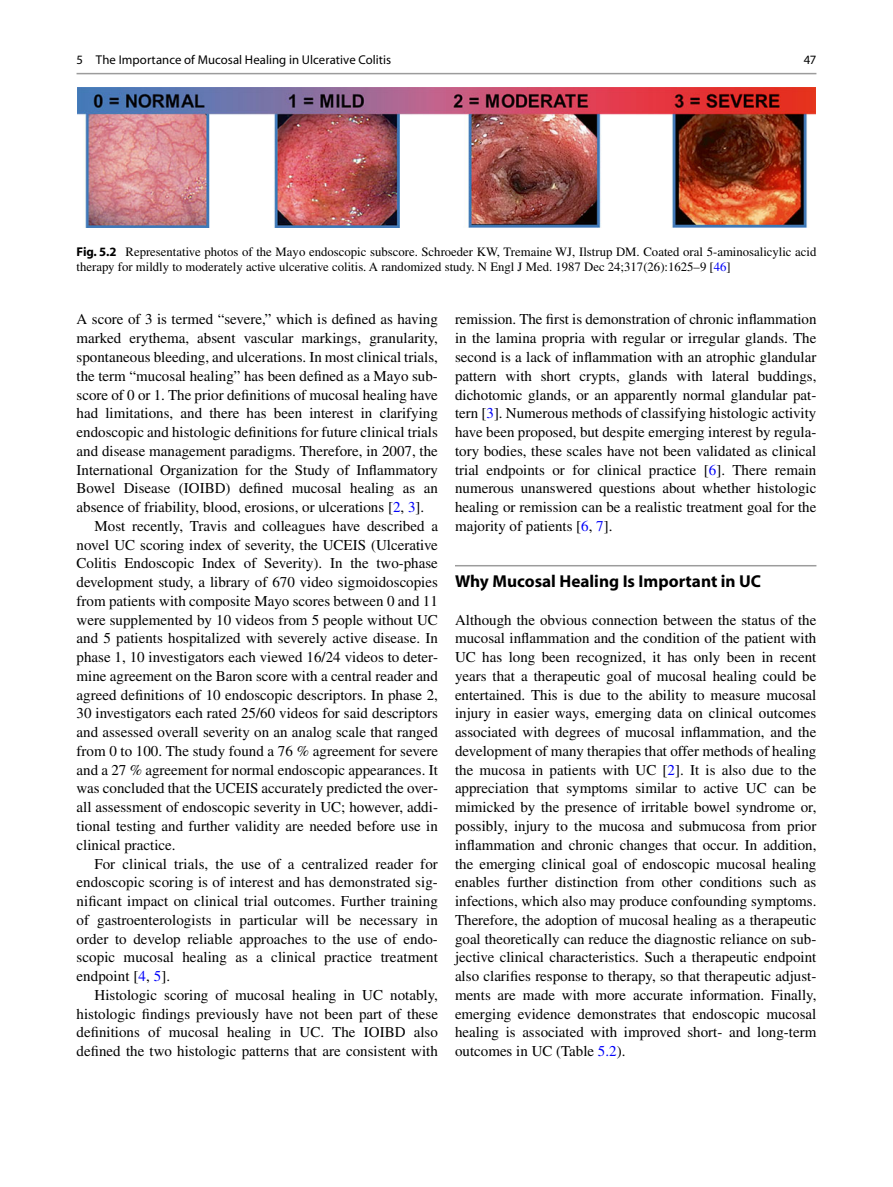
<style>
.page{position:relative;width:893px;height:1187px;background:#fff}
.page>*{position:absolute;margin:0;border:0;box-sizing:border-box;transform-origin:0 0}
.t1{font:700 17.25px "Jfhkdy Myriad";color:#000}
.t2{font:15px/18.8px "Mvphkd Times";color:#000;text-align:justify}
.t3{font:12.75px/15px "Mvphkd Times";color:#000}
.t4{font:12.75px "Nncwdh Myriad";letter-spacing:.005em;color:#000}
.s1{font-family:"Jfhkdy Myriad";font-weight:700}
.s2{color:#0000fa}
</style>
<div class="page">
<hr style="left:455px;top:565px;width:361px;height:1px;background:#9c9c9c">
<img style="left:77px;top:88px;width:738px;height:140px">
<hr style="left:77px;top:73px;width:739px;height:1px;background:#9c9c9c">
<p class="t4" style="left:77px;top:55px;width:316px">5 The Importance of Mucosal Healing in Ulcerative Colitis</p>
<p class="t4" style="left:804px;top:55px;width:14px">47</p>
<p class="t3" style="left:77px;top:246px;width:741px"><span class="s1">Fig. 5.2</span> Representative photos of the Mayo endoscopic subscore. Schroeder KW, Tremaine WJ, Ilstrup DM. Coated oral 5-aminosalicylic acid therapy for mildly to moderately active ulcerative colitis. A randomized study. N Engl J Med. 1987 Dec 24;317(26):1625–9 [ <span class="s2">46</span> ]</p>
<p class="t2" style="left:77px;top:311px;width:363px">A score of 3 is termed “severe,” which is defined as having</p>
<p class="t2" style="left:77px;top:330px;width:363px">marked erythema, absent vascular markings, granularity,</p>
<p class="t2" style="left:77px;top:349px;width:363px">spontaneous bleeding, and ulcerations. In most clinical trials,</p>
<p class="t2" style="left:77px;top:368px;width:363px">the term “mucosal healing” has been defined as a Mayo sub-</p>
<p class="t2" style="left:77px;top:386px;width:363px">score of 0 or 1. The prior definitions of mucosal healing have</p>
<p class="t2" style="left:77px;top:405px;width:363px">had limitations, and there has been interest in clarifying</p>
<p class="t2" style="left:77px;top:424px;width:363px">endoscopic and histologic definitions for future clinical trials</p>
<p class="t2" style="left:77px;top:443px;width:363px">and disease management paradigms. Therefore, in 2007, the</p>
<p class="t2" style="left:77px;top:461px;width:363px">International Organization for the Study of Inflammatory</p>
<p class="t2" style="left:77px;top:480px;width:363px">Bowel Disease (IOIBD) defined mucosal healing as an</p>
<p class="t2" style="left:77px;top:499px;width:349px">absence of friability, blood, erosions, or ulcerations [ <span class="s2">2</span> , <span class="s2">3</span> ].</p>
<p class="t2" style="left:95px;top:518px;width:345px">Most recently, Travis and colleagues have described a</p>
<p class="t2" style="left:77px;top:536px;width:363px">novel UC scoring index of severity, the UCEIS (Ulcerative</p>
<p class="t2" style="left:77px;top:555px;width:363px">Colitis Endoscopic Index of Severity). In the two-phase</p>
<p class="t2" style="left:77px;top:574px;width:363px">development study, a library of 670 video sigmoidoscopies</p>
<p class="t2" style="left:77px;top:593px;width:363px">from patients with composite Mayo scores between 0 and 11</p>
<p class="t2" style="left:77px;top:611px;width:363px">were supplemented by 10 videos from 5 people without UC</p>
<p class="t2" style="left:77px;top:630px;width:363px">and 5 patients hospitalized with severely active disease. In</p>
<p class="t2" style="left:77px;top:649px;width:363px">phase 1, 10 investigators each viewed 16/24 videos to deter-</p>
<p class="t2" style="left:77px;top:668px;width:363px">mine agreement on the Baron score with a central reader and</p>
<p class="t2" style="left:77px;top:686px;width:363px">agreed definitions of 10 endoscopic descriptors. In phase 2,</p>
<p class="t2" style="left:77px;top:705px;width:363px">30 investigators each rated 25/60 videos for said descriptors</p>
<p class="t2" style="left:77px;top:724px;width:363px">and assessed overall severity on an analog scale that ranged</p>
<p class="t2" style="left:77px;top:743px;width:363px">from 0 to 100. The study found a 76 % agreement for severe</p>
<p class="t2" style="left:77px;top:761px;width:363px">and a 27 % agreement for normal endoscopic appearances. It</p>
<p class="t2" style="left:77px;top:780px;width:363px">was concluded that the UCEIS accurately predicted the over-</p>
<p class="t2" style="left:77px;top:799px;width:363px">all assessment of endoscopic severity in UC; however, addi-</p>
<p class="t2" style="left:77px;top:818px;width:363px">tional testing and further validity are needed before use in</p>
<p class="t2" style="left:77px;top:836px;width:101px">clinical practice.</p>
<p class="t2" style="left:95px;top:855px;width:345px">For clinical trials, the use of a centralized reader for</p>
<p class="t2" style="left:77px;top:874px;width:363px">endoscopic scoring is of interest and has demonstrated sig-</p>
<p class="t2" style="left:77px;top:893px;width:363px">nificant impact on clinical trial outcomes. Further training</p>
<p class="t2" style="left:77px;top:911px;width:363px">of gastroenterologists in particular will be necessary in</p>
<p class="t2" style="left:77px;top:930px;width:363px">order to develop reliable approaches to the use of endo-</p>
<p class="t2" style="left:77px;top:949px;width:363px">scopic mucosal healing as a clinical practice treatment</p>
<p class="t2" style="left:77px;top:968px;width:95px">endpoint [ <span class="s2">4</span> , <span class="s2">5</span> ].</p>
<p class="t2" style="left:95px;top:986px;width:345px">Histologic scoring of mucosal healing in UC notably,</p>
<p class="t2" style="left:77px;top:1005px;width:363px">histologic findings previously have not been part of these</p>
<p class="t2" style="left:77px;top:1024px;width:363px">definitions of mucosal healing in UC. The IOIBD also</p>
<p class="t2" style="left:77px;top:1043px;width:363px">defined the two histologic patterns that are consistent with</p>
<p class="t2" style="left:455px;top:311px;width:363px">remission. The first is demonstration of chronic inflammation in the lamina propria with regular or irregular glands. The second is a lack of inflammation with an atrophic glandular pattern with short crypts, glands with lateral buddings, dichotomic glands, or an apparently normal glandular pat&shy;tern [ <span class="s2">3</span> ]. Numerous methods of classifying histologic activity have been proposed, but despite emerging interest by regula&shy;tory bodies, these scales have not been validated as clinical trial endpoints or for clinical practice [ <span class="s2">6</span> ]. There remain numerous unanswered questions about whether histologic healing or remission can be a realistic treatment goal for the majority of patients [ <span class="s2">6</span> , <span class="s2">7</span> ].</p>
<p class="t1" style="left:455px;top:575px;width:308px">Why Mucosal Healing Is Important in UC</p>
<p class="t2" style="left:455px;top:611px;width:363px">Although the obvious connection between the status of the mucosal inflammation and the condition of the patient with UC has long been recognized, it has only been in recent years that a therapeutic goal of mucosal healing could be entertained. This is due to the ability to measure mucosal injury in easier ways, emerging data on clinical outcomes associated with degrees of mucosal inflammation, and the development of many therapies that offer methods of healing the mucosa in patients with UC [ <span class="s2">2</span> ]. It is also due to the appreciation that symptoms similar to active UC can be mimicked by the presence of irritable bowel syndrome or, possibly, injury to the mucosa and submucosa from prior inflammation and chronic changes that occur. In addition, the emerging clinical goal of endoscopic mucosal healing enables further distinction from other conditions such as infections, which also may produce confounding symptoms.<br>Therefore, the adoption of mucosal healing as a therapeutic goal theoretically can reduce the diagnostic reliance on sub&shy;jective clinical characteristics. Such a therapeutic endpoint also clarifies response to therapy, so that therapeutic adjust&shy;ments are made with more accurate information. Finally, emerging evidence demonstrates that endoscopic mucosal healing is associated with improved short- and long-term outcomes in UC (Table <span class="s2">5.2</span> ).</p>
</div>
